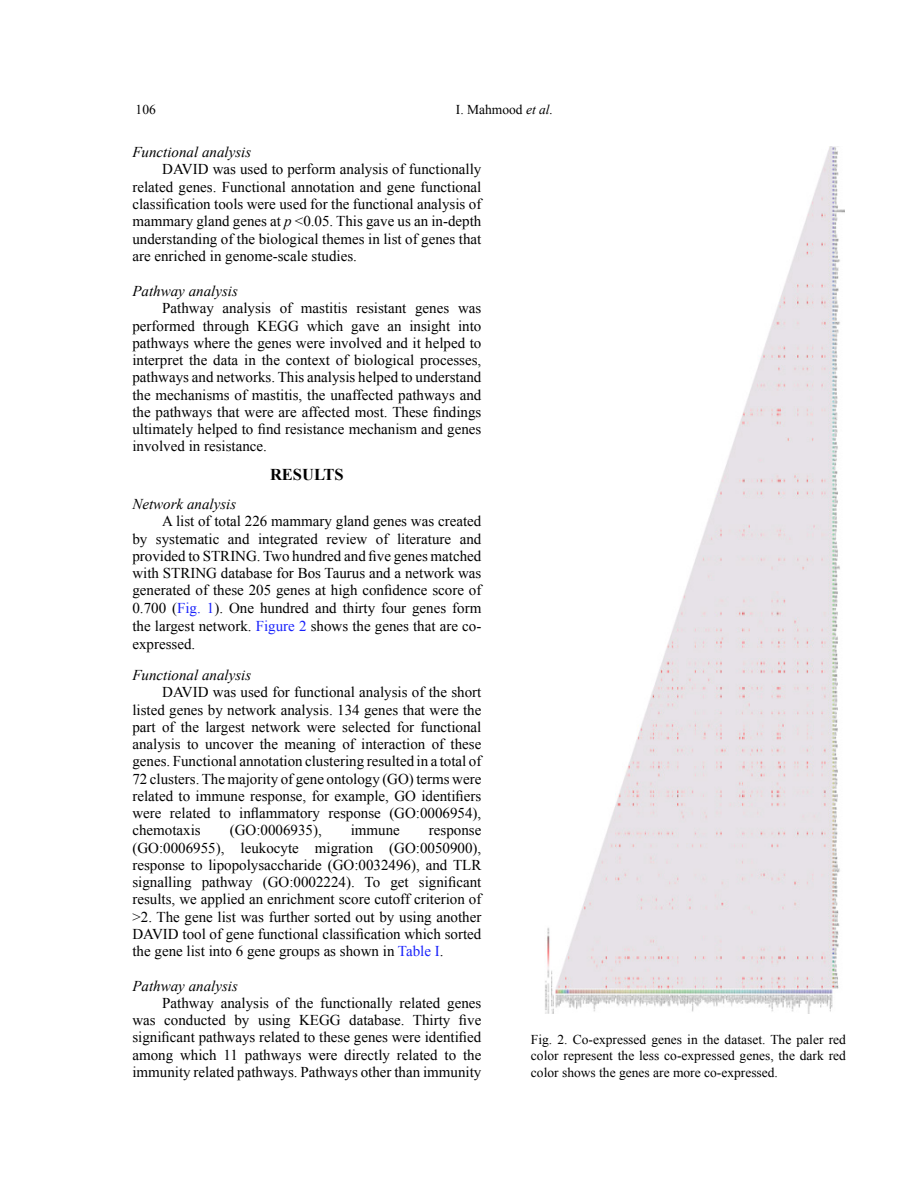
<style>
.page{position:relative;width:918px;height:1188px;background:#fff}
.page>*{position:absolute;margin:0;border:0;box-sizing:border-box;transform-origin:0 0}
.t1{font:700 16.5px "Times New Roman";color:#000}
.t2{font:15px/17.2px "Times New Roman";color:#000;text-align:justify}
.t3{font:italic 15px "Times New Roman";color:#000}
.t4{font:13.5px/16.8px "Times New Roman";color:#000;text-align:justify}
.s1{font-style:italic}
.s2{color:#1922fb}
</style>
<div class="page">
<img style="left:545px;top:146px;width:300px;height:868px">
<p class="t4" style="left:456px;top:101px;width:99px">I. Mahmood <span class="s1">et al.</span></p>
<p class="t4" style="left:136px;top:101px;width:22px">106</p>
<p class="t3" style="left:132px;top:142px;width:120px">Functional analysis</p>
<p class="t2" style="left:132px;top:160px;width:350px;text-indent:30px">DAVID was used to perform analysis of functionally related genes. Functional annotation and gene functional classification tools were used for the functional analysis of mammary gland genes at <span class="s1">p</span> &lt;0.05. This gave us an in-depth understanding of the biological themes in list of genes that are enriched in genome-scale studies.</p>
<p class="t3" style="left:132px;top:281px;width:107px">Pathway analysis</p>
<p class="t2" style="left:132px;top:299px;width:350px;text-indent:30px">Pathway analysis of mastitis resistant genes was performed through KEGG which gave an insight into pathways where the genes were involved and it helped to interpret the data in the context of biological processes, pathways and networks. This analysis helped to understand the mechanisms of mastitis, the unaffected pathways and the pathways that were are affected most. These findings ultimately helped to find resistance mechanism and genes involved in resistance.</p>
<p class="t1" style="left:270px;top:463px;width:75px">RESULTS</p>
<p class="t3" style="left:132px;top:494px;width:105px">Network analysis</p>
<p class="t2" style="left:132px;top:512px;width:350px;text-indent:30px">A list of total 226 mammary gland genes was created by systematic and integrated review of literature and provided to STRING. Two hundred and five genes matched with STRING database for Bos Taurus and a network was generated of these 205 genes at high confidence score of 0.700 (<span class="s2">Fig. 1</span>). One hundred and thirty four genes form the largest network. <span class="s2">Figure 2</span> shows the genes that are co&shy;expressed.</p>
<p class="t3" style="left:132px;top:665px;width:120px">Functional analysis</p>
<p class="t2" style="left:132px;top:684px;width:350px;text-indent:30px">DAVID was used for functional analysis of the short listed genes by network analysis. 134 genes that were the part of the largest network were selected for functional analysis to uncover the meaning of interaction of these genes. Functional annotation clustering resulted in a total of 72 clusters. The majority of gene ontology (GO) terms were related to immune response, for example, GO identifiers were related to inflammatory response (GO:0006954), chemotaxis</p>
<p class="t2" style="left:230px;top:822px;width:94px">(GO:0006935),</p>
<p class="t2" style="left:351px;top:822px;width:51px">immune</p>
<p class="t2" style="left:132px;top:822px;width:350px;text-indent:296px">response (GO:0006955), leukocyte migration (GO:0050900), response to lipopolysaccharide (GO:0032496), and TLR signalling pathway (GO:0002224). To get significant results, we applied an enrichment score cutoff criterion of &gt;2. The gene list was further sorted out by using another DAVID tool of gene functional classification which sorted the gene list into 6 gene groups as shown in <span class="s2">Table I</span>.</p>
<p class="t3" style="left:132px;top:975px;width:107px">Pathway analysis</p>
<p class="t2" style="left:132px;top:994px;width:350px;text-indent:30px">Pathway analysis of the functionally related genes was conducted by using KEGG database. Thirty five significant pathways related to these genes were identified among which 11 pathways were directly related to the immunity related pathways. Pathways other than immunity</p>
<p class="t4" style="left:531px;top:1030px;width:316px">Fig. 2. Co-expressed genes in the dataset. The paler red color represent the less co-expressed genes, the dark red color shows the genes are more co-expressed.</p>
</div>
